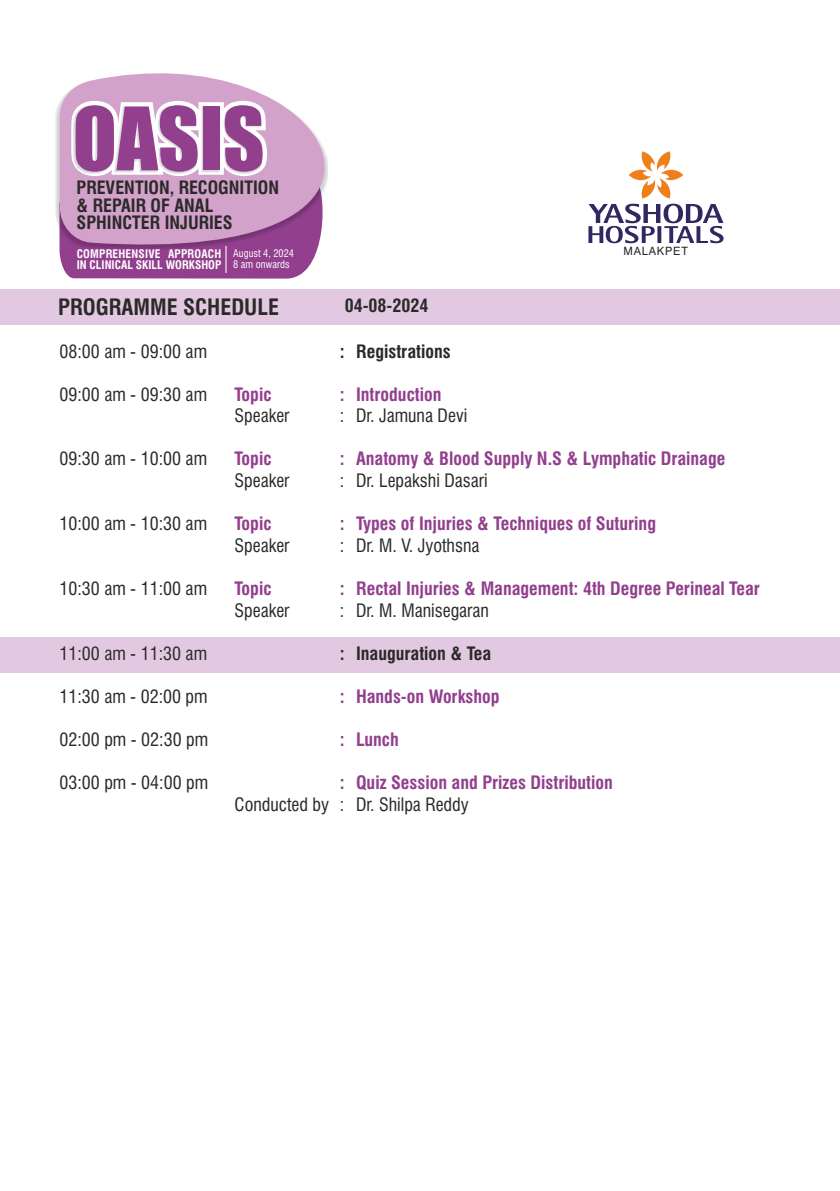
<style>
.page{position:relative;width:840px;height:1191px;background:#fff}
.page>*{position:absolute;margin:0;border:0;box-sizing:border-box;transform-origin:0 0}
.t1{font:80.6px "Impact";color:#923f8e}
.t2{font:700 condensed 22px "Swiss 721 BT";color:#2b2a29}
.t3{font:condensed 18px "Swiss 721 BT";color:#2b2a29}
.t4{font:700 condensed 18px "Swiss 721 BT";color:#923f8e}
.t5{font:700 condensed 18px/17.6px "Swiss 721 BT";color:#2b2a29}
.t6{font:700 condensed 11.6px "Swiss 721 BT";letter-spacing:.01em;color:#fefefe}
.t7{font:11.4px "Swiss 721 BT";letter-spacing:.075em;color:#2b2a29}
.t8{font:condensed 10.4px/11px "Swiss 721 BT";color:#fefefe}
</style>
<div class="page">
<div style="left:0;top:637px;width:839px;height:35px;background:#e3c8e1"></div>
<div style="left:0;top:289px;width:839px;height:36px;background:#e3c8e1"></div>
<svg style="left:588px;top:151px;width:135px;height:92px"></svg>
<svg style="left:59px;top:250px;width:249px;height:29px"></svg>
<svg style="left:60px;top:73px;width:268px;height:195px;fill:#d2a2ca"></svg>
<svg style="left:71px;top:101px;width:196px;height:75px"></svg>
<div style="left:73px;top:106px;width:188px;height:68px;background:#2b2a29;opacity:.18"></div>
<hr style="left:225px;top:246px;width:2px;height:26px;background:#d2a2ca">
<h1 class="t1" style="left:73px;top:107px;width:193px">OASIS</h1>
<p class="t5" style="left:76px;top:181px;width:204px">PREVENTION, RECOGNITION &amp; REPAIR OF ANAL<br>SPHINCTER INJURIES</p>
<p class="t8" style="left:233px;top:249px;width:62px">August 4, 2024<br>8 am onwards</p>
<p class="t6" style="left:77px;top:249px;width:146px">COMPREHENSIVE APPROACH</p>
<p class="t7" style="left:623px;top:246px;width:66px">MALAKPET</p>
<p class="t6" style="left:77px;top:260px;width:146px">IN CLINICAL SKILL WORKSHOP</p>
<p class="t2" style="left:58px;top:299px;width:222px">PROGRAMME SCHEDULE</p>
<p class="t5" style="left:344px;top:298px;width:85px">04-08-2024</p>
<p class="t3" style="left:59px;top:344px;width:149px">08:00 am - 09:00 am</p>
<p class="t5" style="left:340px;top:344px;width:112px">: Registrations</p>
<p class="t3" style="left:59px;top:387px;width:149px">09:00 am - 09:30 am</p>
<p class="t4" style="left:234px;top:387px;width:38px">Topic</p>
<p class="t4" style="left:340px;top:387px;width:103px">: Introduction</p>
<p class="t3" style="left:234px;top:408px;width:56px">Speaker</p>
<p class="t3" style="left:340px;top:408px;width:129px">: Dr. Jamuna Devi</p>
<p class="t3" style="left:59px;top:452px;width:149px">09:30 am - 10:00 am</p>
<p class="t4" style="left:234px;top:452px;width:38px">Topic</p>
<p class="t4" style="left:340px;top:452px;width:387px">: Anatomy &amp; Blood Supply N.S &amp; Lymphatic Drainage</p>
<p class="t3" style="left:234px;top:473px;width:56px">Speaker</p>
<p class="t3" style="left:340px;top:473px;width:149px">: Dr. Lepakshi Dasari</p>
<p class="t3" style="left:59px;top:516px;width:149px">10:00 am - 10:30 am</p>
<p class="t4" style="left:234px;top:516px;width:38px">Topic</p>
<p class="t4" style="left:340px;top:516px;width:317px">: Types of Injuries &amp; Techniques of Suturing</p>
<p class="t3" style="left:234px;top:538px;width:56px">Speaker</p>
<p class="t3" style="left:340px;top:538px;width:141px">: Dr. M. V. Jyothsna</p>
<p class="t3" style="left:59px;top:581px;width:149px">10:30 am - 11:00 am</p>
<p class="t4" style="left:234px;top:581px;width:38px">Topic</p>
<p class="t4" style="left:340px;top:581px;width:421px">: Rectal Injuries &amp; Management: 4th Degree Perineal Tear</p>
<p class="t3" style="left:234px;top:603px;width:56px">Speaker</p>
<p class="t3" style="left:340px;top:603px;width:150px">: Dr. M. Manisegaran</p>
<p class="t3" style="left:59px;top:646px;width:149px">11:00 am - 11:30 am</p>
<p class="t5" style="left:340px;top:646px;width:153px">: Inauguration &amp; Tea</p>
<p class="t3" style="left:59px;top:689px;width:150px">11:30 am - 02:00 pm</p>
<p class="t4" style="left:340px;top:689px;width:161px">: Hands-on Workshop</p>
<p class="t3" style="left:59px;top:732px;width:150px">02:00 pm - 02:30 pm</p>
<p class="t4" style="left:340px;top:732px;width:60px">: Lunch</p>
<p class="t3" style="left:59px;top:775px;width:150px">03:00 pm - 04:00 pm</p>
<p class="t4" style="left:340px;top:775px;width:274px">: Quiz Session and Prizes Distribution</p>
<p class="t3" style="left:234px;top:797px;width:235px">Conducted by : Dr. Shilpa Reddy</p>
</div>
